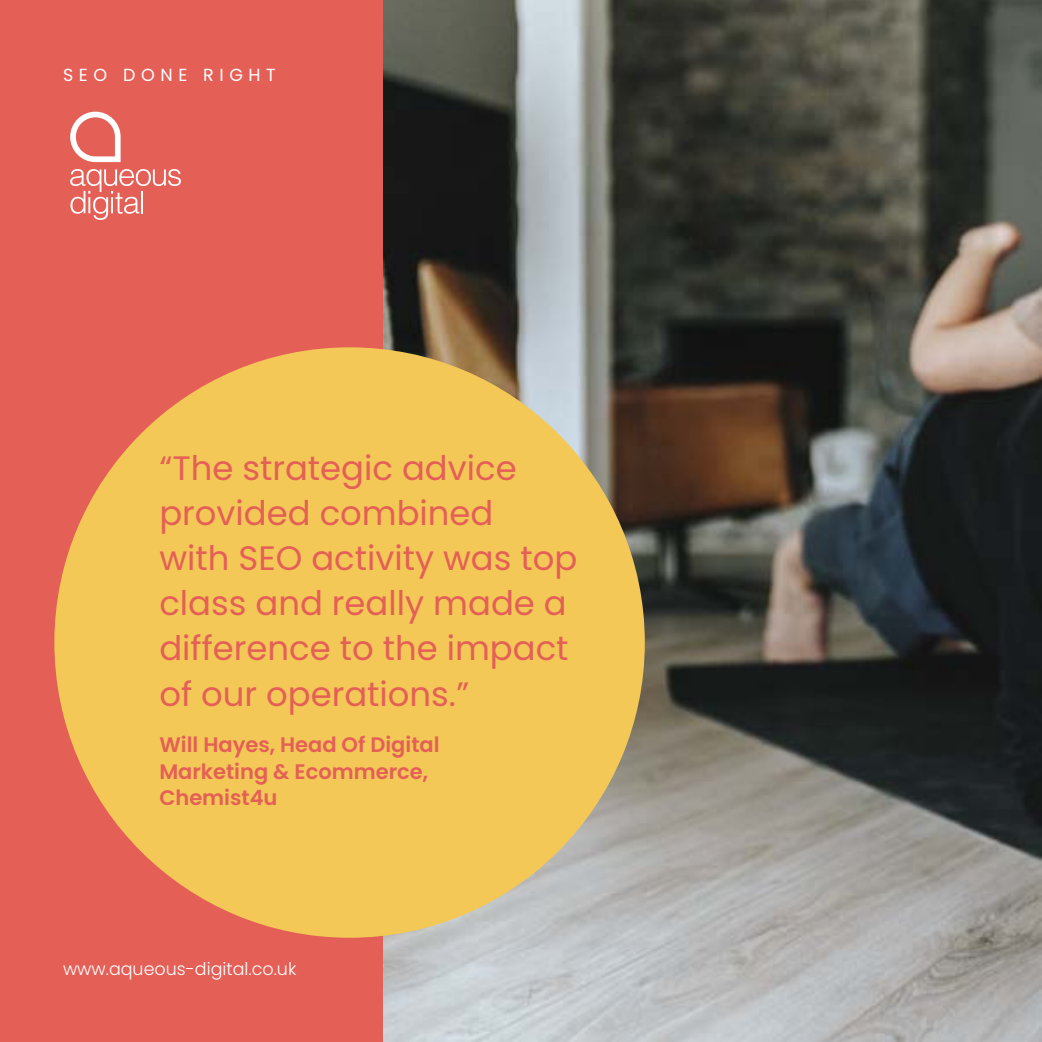
<style>
.page{position:relative;width:1042px;height:1042px;background:#fff}
.page>*{position:absolute;margin:0;border:0;box-sizing:border-box;transform-origin:0 0}
.t1{font:33.77px/45.1px "Poppins";color:#e45f56}
.t2{font:600 21px/26.2px "Poppins";color:#e45f56}
.t3{font:300 17.5px "Poppins";color:#fff}
.t4{font:17.5px "Poppins";letter-spacing:.32em;color:#fff}
</style>
<div class="page">
<div style="left:0;top:0;width:392px;height:1042px;background:#e45f56"></div>
<img style="left:384px;top:0;width:658px;height:1042px">
<div style="left:54px;top:347px;width:591px;height:591px;background:#f3c857;border-radius:50%"></div>
<svg style="left:70px;top:112px;width:51px;height:50px"></svg>
<svg style="left:70px;top:169px;width:111px;height:51px"></svg>
<hr style="left:141px;top:191px;width:2px;height:22px;background:#fff">
<p class="t4" style="left:63px;top:65px;width:214px">SEO DONE RIGHT</p>
<p class="t1" style="left:159px;top:446px;width:420px">“The strategic advice provided combined<br>with SEO activity was top class and really made a difference to the impact of our operations.”</p>
<p class="t2" style="left:159px;top:732px;width:282px">Will Hayes, Head Of Digital<br>Marketing &amp; Ecommerce,<br>Chemist4u</p>
<p class="t3" style="left:63px;top:958px;width:235px">www.aqueous-digital.co.uk</p>
</div>
